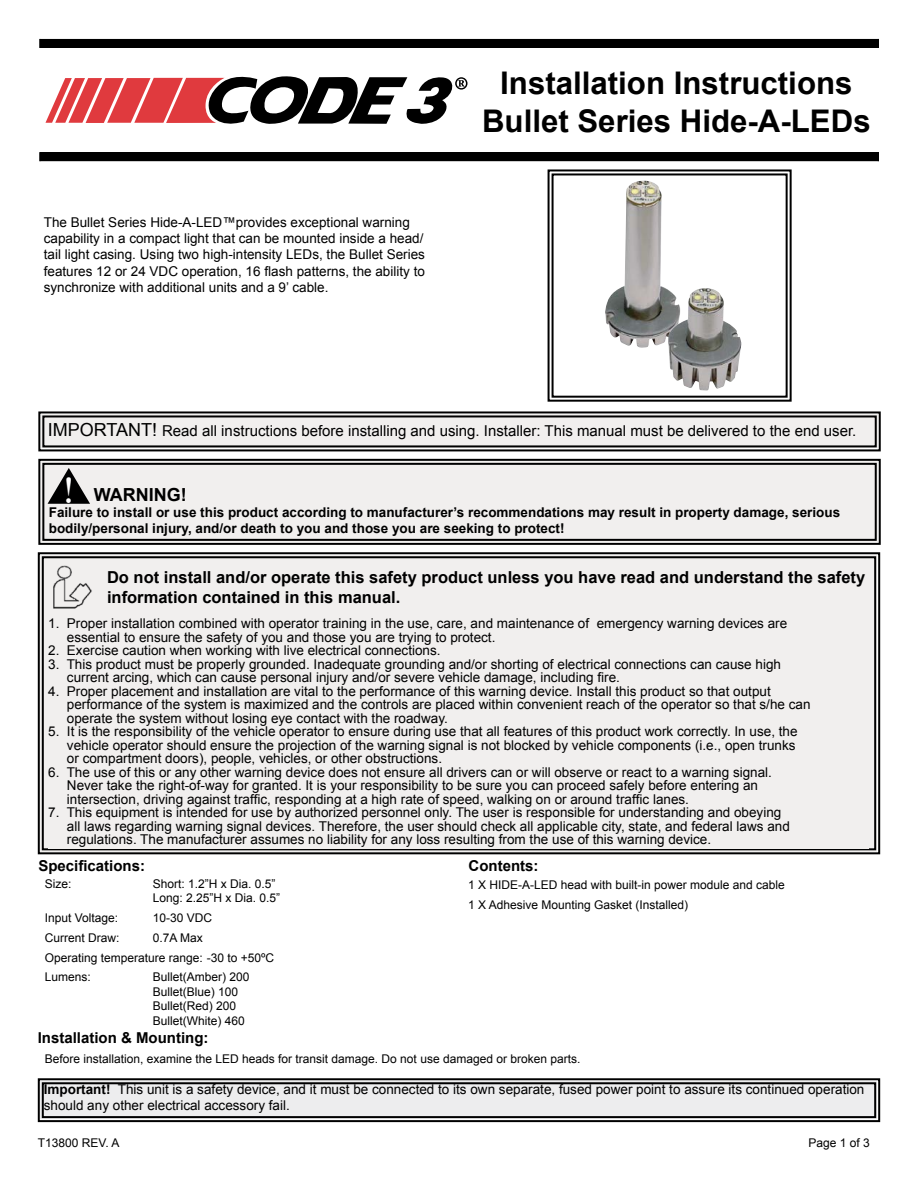
<style>
.page{position:relative;width:918px;height:1188px;background:#fff}
.page>*{position:absolute;margin:0;border:0;box-sizing:border-box;transform-origin:0 0}
.t1{font:38.25px "Bask Old Face";color:#fff}
.t2{font:700 31.2px/37.5px "Arial";color:#000;text-align:center}
.t3{font:700 18px "Arial";color:#000}
.t4{font:700 16.5px/19.8px "Arial";color:#000}
.t5{font:15px "Arial";color:#000}
.t6{font:700 15px "Arial";color:#000}
.t7{font:13.5px/13.5px "Arial";color:#000}
.t8{font:700 13.5px/16.2px "Arial";color:#000}
.t9{font:12px/14.4px "Arial";color:#000}
.s1{font-size:18px}
.s2{font-weight:700}
</style>
<div class="page">
<svg style="left:38px;top:411px;width:843px;height:41px;background:#d2d0cf"></svg>
<div style="left:42px;top:415px;width:835px;height:32px;border:2px solid #000"></div>
<svg style="left:37px;top:552px;width:844px;height:303px;background:#c3c2c1"></svg>
<div style="left:42px;top:556px;width:834px;height:294px;border:2px solid #000"></div>
<img style="left:50px;top:565px;width:42px;height:46px">
<div style="left:47px;top:562px;width:48px;height:52px;border:2px solid #f1efee"></div>
<div style="left:107px;top:571px;width:762px;height:43px;background:#f1efee"></div>
<div style="left:48px;top:618px;width:821px;height:230px;background:#f1efee"></div>
<svg style="left:38px;top:458px;width:843px;height:87px;background:#e3e1e0"></svg>
<div style="left:42px;top:463px;width:835px;height:78px;border:2px solid #000"></div>
<svg style="left:48px;top:468px;width:42px;height:36px;background:#777676"></svg>
<svg style="left:37px;top:1078px;width:844px;height:45px;background:#d4d4d5"></svg>
<div style="left:42px;top:1082px;width:834px;height:36px;border:2px solid #000"></div>
<svg style="left:547px;top:169px;width:245px;height:233px"></svg>
<div style="left:552px;top:173px;width:236px;height:225px;border:2px solid #000"></div>
<div style="left:40px;top:153px;width:838px;height:8px;background:#000"></div>
<div style="left:40px;top:39px;width:838px;height:8px;background:#000"></div>
<svg style="left:46px;top:76px;width:422px;height:48px"></svg>
<p class="t7" style="left:44px;top:214px;width:383px;line-height:16.2px">The Bullet Series Hide-A-LED™provides exceptional warning capability in a compact light that can be mounted inside a head/ tail light casing. Using two high-intensity LEDs, the Bullet Series features 12 or 24 VDC operation, 16 flash patterns, the ability to synchronize with additional units and a 9’ cable.</p>
<h2 class="t2" style="left:482px;top:65px;width:390px">Installation Instructions<br>Bullet Series Hide-A-LEDs</h2>
<p class="t5" style="left:48px;top:421px;width:810px"><span class="s1">IMPORTANT!</span> Read all instructions before installing and using. Installer: This manual must be delivered to the end user.</p>
<h1 class="t1" style="left:64px;top:469px;width:11px">!</h1>
<h3 class="t3" style="left:94px;top:483px;width:94px">WARNING!</h3>
<p class="t8" style="left:49px;top:505px;width:793px">Failure to install or use this product according to manufacturer’s recommendations may result in property damage, serious bodily/personal injury, and/or death to you and those you are seeking to protect!</p>
<p class="t4" style="left:107px;top:568px;width:760px">Do not install and/or operate this safety product unless you have read and understand the safety information contained in this manual.</p>
<p class="t7" style="left:67px;top:616px;width:722px;text-indent:-19px">1. Proper installation combined with operator training in the use, care, and maintenance of emergency warning devices are essential to ensure the safety of you and those you are trying to protect.</p>
<p class="t7" style="left:48px;top:643px;width:394px">2. Exercise caution when working with live electrical connections.</p>
<p class="t7" style="left:67px;top:657px;width:716px;text-indent:-19px">3. This product must be properly grounded. Inadequate grounding and/or shorting of electrical connections can cause high current arcing, which can cause personal injury and/or severe vehicle damage, including fire.</p>
<p class="t7" style="left:67px;top:684px;width:745px;text-indent:-19px">4. Proper placement and installation are vital to the performance of this warning device. Install this product so that output performance of the system is maximized and the controls are placed within convenient reach of the operator so that s/he can operate the system without losing eye contact with the roadway.</p>
<p class="t7" style="left:67px;top:724px;width:732px;text-indent:-19px">5. It is the responsibility of the vehicle operator to ensure during use that all features of this product work correctly. In use, the vehicle operator should ensure the projection of the warning signal is not blocked by vehicle components (i.e., open trunks or compartment doors), people, vehicles, or other obstructions.</p>
<p class="t7" style="left:67px;top:765px;width:707px;text-indent:-19px">6. The use of this or any other warning device does not ensure all drivers can or will observe or react to a warning signal.<br>Never take the right-of-way for granted. It is your responsibility to be sure you can proceed safely before entering an intersection, driving against traffic, responding at a high rate of speed, walking on or around traffic lanes.</p>
<p class="t7" style="left:67px;top:805px;width:724px;text-indent:-19px">7. This equipment is intended for use by authorized personnel only. The user is responsible for understanding and obeying all laws regarding warning signal devices. Therefore, the user should check all applicable city, state, and federal laws and regulations. The manufacturer assumes no liability for any loss resulting from the use of this warning device.</p>
<p class="t6" style="left:38px;top:856px;width:108px">Specifications:</p>
<p class="t6" style="left:469px;top:856px;width:71px">Contents:</p>
<p class="t9" style="left:468px;top:875px;width:318px;line-height:19.8px">1 X HIDE-A-LED head with built-in power module and cable<br>1 X Adhesive Mounting Gasket (Installed)</p>
<p class="t9" style="left:45px;top:876px;width:28px">Size:</p>
<p class="t9" style="left:153px;top:876px;width:129px">Short: 1.2”H x Dia. 0.5”<br>Long: 2.25”H x Dia. 0.5”</p>
<p class="t9" style="left:45px;top:911px;width:75px">Input Voltage:</p>
<p class="t9" style="left:153px;top:911px;width:61px">10-30 VDC</p>
<p class="t9" style="left:45px;top:930px;width:76px">Current Draw:</p>
<p class="t9" style="left:45px;top:928px;width:231px;line-height:19.8px;text-indent:108px">0.7A Max<br>Operating temperature range: -30 to +50ºC<br>Lumens:</p>
<p class="t9" style="left:153px;top:970px;width:98px">Bullet(Amber) 200<br>Bullet(Blue) 100<br>Bullet(Red) 200<br>Bullet(White) 460</p>
<p class="t6" style="left:38px;top:1027px;width:172px">Installation &amp; Mounting:</p>
<p class="t7" style="left:44px;top:1081px;width:822px;line-height:16.2px"><span class="s2">Important!</span> This unit is a safety device, and it must be connected to its own separate, fused power point to assure its continued operation should any other electrical accessory fail.</p>
<p class="t9" style="left:45px;top:1052px;width:537px">Before installation, examine the LED heads for transit damage. Do not use damaged or broken parts.</p>
<p class="t9" style="left:38px;top:1135px;width:83px">T13800 REV. A</p>
<p class="t9" style="left:809px;top:1135px;width:63px">Page 1 of 3</p>
</div>
